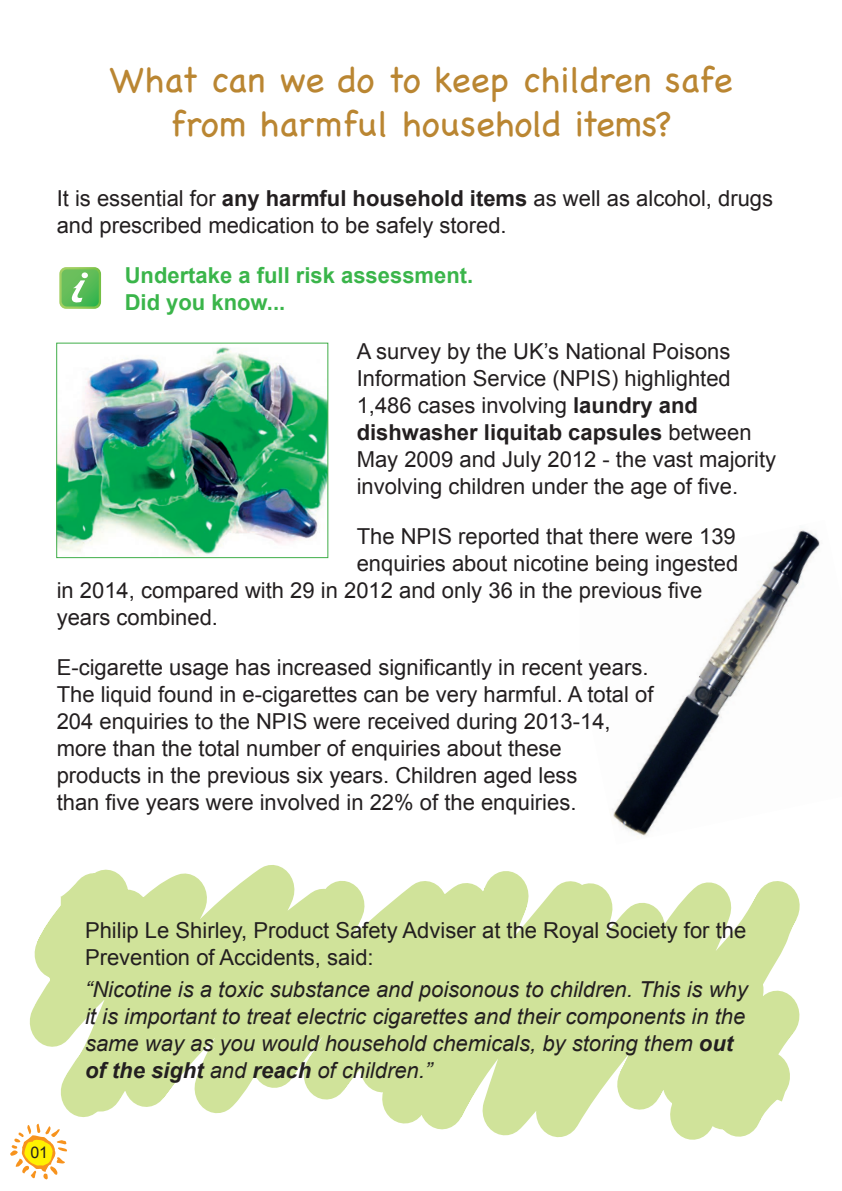
<style>
.page{position:relative;width:842px;height:1191px;background:#fff}
.page>*{position:absolute;margin:0;border:0;box-sizing:border-box;transform-origin:0 0}
.t1{font:36px/44px "Chalkboard";color:#ba8632;text-align:center}
.t2{font:22px/27px "Arial";color:#231f20}
.t3{font:italic 22px/27px "Arial";color:#231f20}
.t4{font:700 22px/27px "Arial";color:#3ab54a}
.t5{font:16px "Arial";color:#231f20}
.s1{font-weight:700}
</style>
<div class="page">
<img style="left:610px;top:529px;width:210px;height:307px">
<svg style="left:30px;top:865px;width:770px;height:274px"></svg>
<svg style="left:10px;top:1123px;width:57px;height:56px"></svg>
<svg style="left:59px;top:267px;width:42px;height:42px;background:#79c66c"></svg>
<img style="left:58px;top:347px;width:268px;height:209px">
<div style="left:56px;top:342px;width:272px;height:216px;border:1px solid #40ae49"></div>
<p class="t1" style="left:109px;top:58px;width:625px">What can we do to keep children safe from harmful household items?</p>
<p class="t2" style="left:57px;top:185px;width:718px">It is essential for <span class="s1">any harmful household items</span> as well as alcohol, drugs and prescribed medication to be safely stored.</p>
<p class="t4" style="left:125px;top:262px;width:350px">Undertake a full risk assessment.<br>Did you know...</p>
<p class="t2" style="left:357px;top:338px;width:421px">A survey by the UK’s National Poisons Information Service (NPIS) highlighted 1,486 cases involving <span class="s1">laundry and dishwasher liquitab capsules</span> between May 2009 and July 2012 - the vast majority involving children under the age of five.</p>
<p class="t2" style="left:357px;top:523px;width:381px">The NPIS reported that there were 139</p>
<p class="t2" style="left:357px;top:550px;width:383px">enquiries about nicotine being ingested</p>
<p class="t2" style="left:57px;top:577px;width:647px">in 2014, compared with 29 in 2012 and only 36 in the previous five</p>
<p class="t2" style="left:57px;top:604px;width:163px">years combined.</p>
<p class="t2" style="left:57px;top:654px;width:598px">E-cigarette usage has increased significantly in recent years.<br>The liquid found in e-cigarettes can be very harmful. A total of 204 enquiries to the NPIS were received during 2013-14, more than the total number of enquiries about these<br>products in the previous six years. Children aged less<br>than five years were involved in 22% of the enquiries.</p>
<p class="t5" style="left:30px;top:1142px;width:19px">01</p>
<p class="t2" style="left:85px;top:916px;width:663px">Philip Le Shirley, Product Safety Adviser at the Royal Society for the<br>Prevention of Accidents, said:</p>
<p class="t3" style="left:85px;top:976px;width:664px">“Nicotine is a toxic substance and poisonous to children. This is why it is important to treat electric cigarettes and their components in the same way as you would household chemicals, by storing them <span class="s1">out of the sight</span> and <span class="s1">reach</span> of children.”</p>
</div>
